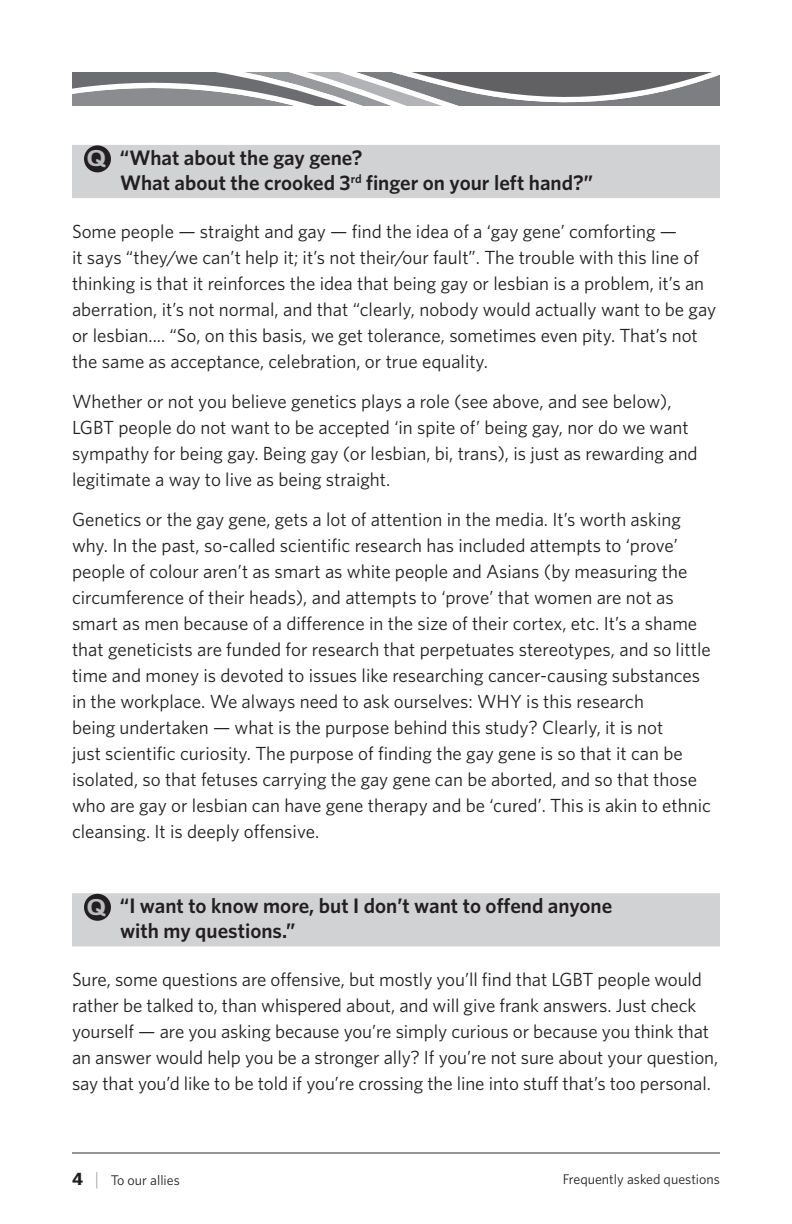
<style>
.page{position:relative;width:792px;height:1224px;background:#fff}
.page>*{position:absolute;margin:0;border:0;box-sizing:border-box;transform-origin:0 0}
.t1{font:600 21px/25.2px "Whitney";color:#231f20}
.t2{font:19px/26px "Whitney";color:#231f20}
.t3{font:14px "Whitney";color:#231f20}
.s1{font-family:"Trade Gothic Bold Two";font-weight:400;font-size:22px;color:#bcbdc0}
.s2{font-weight:700;font-size:18px}
.s3{font-weight:300;font-size:18px;color:#939598}
</style>
<div class="page">
<hr style="left:72px;top:1152px;width:648px;height:2px;background:#939598">
<svg style="left:72px;top:72px;width:648px;height:33px"></svg>
<div style="left:72px;top:145px;width:648px;height:28px;background:#d1d2d4"></div>
<div style="left:72px;top:170px;width:648px;height:28px;background:#d1d2d4"></div>
<div style="left:72px;top:893px;width:648px;height:28px;background:#d1d2d4"></div>
<div style="left:72px;top:918px;width:648px;height:28px;background:#d1d2d4"></div>
<div style="left:84px;top:145px;width:27px;height:27px;background:#231f20;border-radius:50%"></div>
<div style="left:84px;top:894px;width:27px;height:27px;background:#231f20;border-radius:50%"></div>
<p class="t1" style="left:120px;top:144px;width:475px;text-indent:-33px"><span class="s1">Q</span> “What about the gay gene?<br>What about the crooked 3<sup>rd</sup> finger on your left hand?”</p>
<p class="t2" style="left:72px;top:218px;width:646px">Some people — straight and gay — find the idea of a ‘gay gene’ comforting —<br>it says “they/we can’t help it; it’s not their/our fault”. The trouble with this line of thinking is that it reinforces the idea that being gay or lesbian is a problem, it’s an aberration, it’s not normal, and that “clearly, nobody would actually want to be gay or lesbian.... “So, on this basis, we get tolerance, sometimes even pity. That’s not the same as acceptance, celebration, or true equality.</p>
<p class="t2" style="left:72px;top:388px;width:627px">Whether or not you believe genetics plays a role (see above, and see below), LGBT people do not want to be accepted ‘in spite of’ being gay, nor do we want sympathy for being gay. Being gay (or lesbian, bi, trans), is just as rewarding and legitimate a way to live as being straight.</p>
<p class="t2" style="left:72px;top:506px;width:641px">Genetics or the gay gene, gets a lot of attention in the media. It’s worth asking why. In the past, so-called scientific research has included attempts to ‘prove’ people of colour aren’t as smart as white people and Asians (by measuring the circumference of their heads), and attempts to ‘prove’ that women are not as smart as men because of a difference in the size of their cortex, etc. It’s a shame that geneticists are funded for research that perpetuates stereotypes, and so little time and money is devoted to issues like researching cancer-causing substances in the workplace. We always need to ask ourselves: WHY is this research<br>being undertaken — what is the purpose behind this study? Clearly, it is not<br>just scientific curiosity. The purpose of finding the gay gene is so that it can be isolated, so that fetuses carrying the gay gene can be aborted, and so that those who are gay or lesbian can have gene therapy and be ‘cured’. This is akin to ethnic cleansing. It is deeply offensive.</p>
<p class="t1" style="left:120px;top:893px;width:494px;text-indent:-33px"><span class="s1">Q</span> “I want to know more, but I don’t want to offend anyone with my questions.”</p>
<p class="t2" style="left:72px;top:966px;width:648px">Sure, some questions are offensive, but mostly you’ll find that LGBT people would rather be talked to, than whispered about, and will give frank answers. Just check yourself — are you asking because you’re simply curious or because you think that an answer would help you be a stronger ally? If you’re not sure about your question, say that you’d like to be told if you’re crossing the line into stuff that’s too personal.</p>
<p class="t3" style="left:72px;top:1172px;width:109px"><span class="s2">4</span> <span class="s3">|</span> To our allies</p>
<p class="t3" style="left:563px;top:1171px;width:159px">Frequently asked questions</p>
</div>
